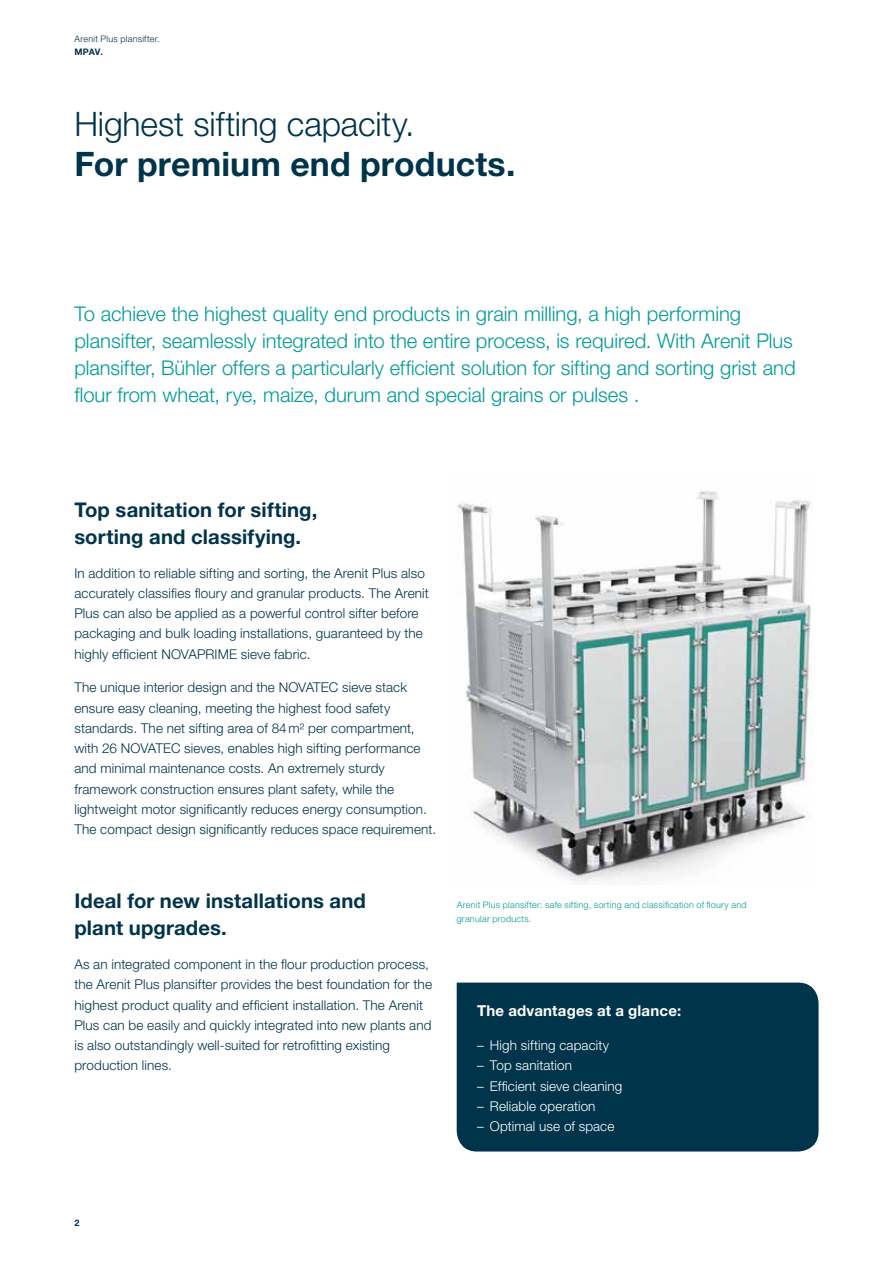
<style>
.page{position:relative;width:893px;height:1263px;background:#fff}
.page>*{position:absolute;margin:0;border:0;box-sizing:border-box;transform-origin:0 0}
.t1{font:300 33.75px "Helvetica Neue LT Pro";letter-spacing:-.005em;color:#00344a}
.t2{font:700 33.75px "Helvetica Neue LT Pro";letter-spacing:.005em;color:#00344a}
.t3{font:300 20.25px/27px "Helvetica Neue LT Pro";color:#009a93}
.t4{font:700 20.25px/27px "Helvetica Neue LT Pro";letter-spacing:.005em;color:#00344a}
.t5{font:700 15px "Helvetica Neue LT Pro";letter-spacing:.015em;color:#fff}
.t6{font:300 13.5px/20.2px "Helvetica Neue LT Pro";letter-spacing:.01em;color:#00344a}
.t7{font:300 13.5px "Helvetica Neue LT Pro";letter-spacing:.01em;color:#fff}
.t8{font:300 9px/14.2px "Helvetica Neue LT Pro";letter-spacing:.03em;color:#009a93}
.t9{font:300 9px "Helvetica Neue LT Pro";letter-spacing:.03em;color:#00344a}
.t10{font:700 9px "Helvetica Neue LT Pro";color:#00344a}
</style>
<div class="page">
<img style="left:457px;top:491px;width:355px;height:392px">
<div style="left:457px;top:982px;width:362px;height:169px;background:#00344a"></div>
<p class="t9" style="left:74px;top:33px;width:87px">Arenit Plus plansifter.</p>
<p class="t10" style="left:74px;top:46px;width:30px">MPAV.</p>
<h1 class="t1" style="left:74px;top:103px;width:342px">Highest sifting capacity.</h1>
<h1 class="t2" style="left:74px;top:143px;width:442px">For premium end products.</h1>
<p class="t3" style="left:74px;top:300px;width:723px">To achieve the highest quality end products in grain milling, a high performing plansifter, seamlessly integrated into the entire process, is required. With Arenit Plus plansifter, Bühler offers a particularly efficient solution for sifting and sorting grist and flour from wheat, rye, maize, durum and special grains or pulses .</p>
<h2 class="t4" style="left:74px;top:495px;width:244px">Top sanitation for sifting, sorting and classifying.</h2>
<p class="t6" style="left:74px;top:562px;width:356px">In addition to reliable sifting and sorting, the Arenit Plus also accurately classifies floury and granular products. The Arenit Plus can also be applied as a powerful control sifter before packaging and bulk loading installations, guaranteed by the highly efficient NOVAPRIME sieve fabric.</p>
<p class="t6" style="left:74px;top:677px;width:363px">The unique interior design and the NOVATEC sieve stack ensure easy cleaning, meeting the highest food safety standards. The net sifting area of 84m² per compartment, with 26 NOVATEC sieves, enables high sifting performance and minimal maintenance costs. An extremely sturdy framework construction ensures plant safety, while the lightweight motor significantly reduces energy consumption.<br>The compact design significantly reduces space requirement.</p>
<h2 class="t4" style="left:74px;top:887px;width:293px">Ideal for new installations and plant upgrades.</h2>
<p class="t6" style="left:74px;top:954px;width:359px">As an integrated component in the flour production process, the Arenit Plus plansifter provides the best foundation for the highest product quality and efficient installation. The Arenit Plus can be easily and quickly integrated into new plants and is also outstandingly well-suited for retrofitting existing production lines.</p>
<p class="t8" style="left:457px;top:897px;width:291px">Arenit Plus plansifter: safe sifting, sorting and classification of floury and granular products.</p>
<p class="t5" style="left:477px;top:1001px;width:206px">The advantages at a glance:</p>
<p class="t7" style="left:477px;top:1037px;width:133px">– High sifting capacity</p>
<p class="t7" style="left:477px;top:1057px;width:96px">– Top sanitation</p>
<p class="t7" style="left:477px;top:1077px;width:147px">– Efficient sieve cleaning</p>
<p class="t7" style="left:477px;top:1098px;width:120px">– Reliable operation</p>
<p class="t7" style="left:477px;top:1118px;width:139px">– Optimal use of space</p>
<p class="t10" style="left:74px;top:1217px;width:7px">2</p>
</div>
